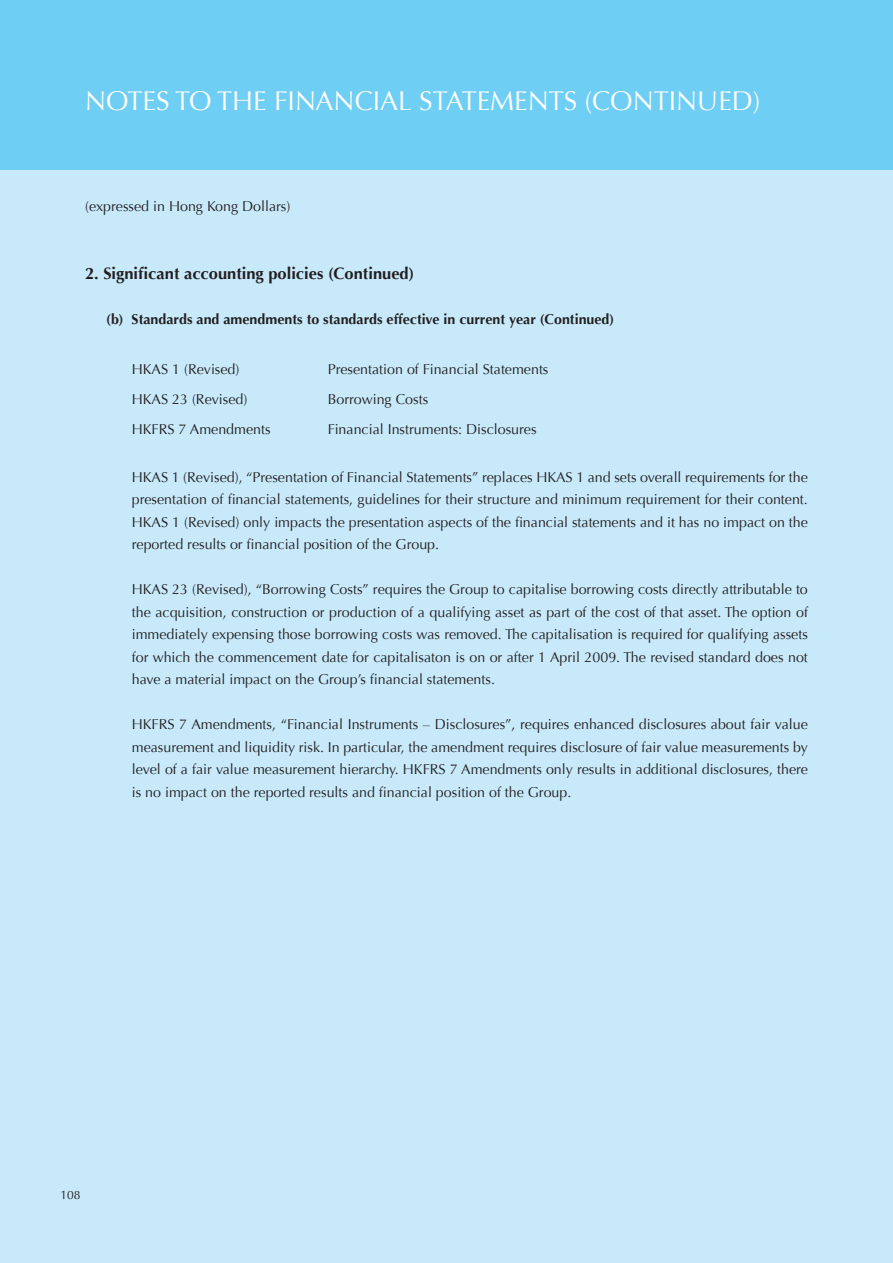
<style>
.page{position:relative;width:893px;height:1263px;background:#fff}
.page>*{position:absolute;margin:0;border:0;box-sizing:border-box;transform-origin:0 0}
.t1{font:27px "Optima";color:#fff}
.t2{font:700 16.5px "Optima";color:#231f20}
.t3{font:14.25px/22.5px "Optima";color:#231f20;text-align:justify}
.t4{font:700 14.25px "Optima";color:#231f20}
.t5{font:12px "Optima";color:#231f20}
</style>
<div class="page">
<div style="left:0;top:0;width:893px;height:170px;background:#6fcef4"></div>
<div style="left:0;top:170px;width:893px;height:1093px;background:#c7e9fa"></div>
<p class="t1" style="left:85px;top:85px;width:677px">NOTES TO THE FINANCIAL STATEMENTS (CONTINUED)</p>
<p class="t3" style="left:85px;top:196px;width:207px">(expressed in Hong Kong Dollars)</p>
<p class="t2" style="left:85px;top:264px;width:331px">2. Significant accounting policies (Continued)</p>
<p class="t4" style="left:106px;top:311px;width:509px">(b) Standards and amendments to standards effective in current year (Continued)</p>
<p class="t3" style="left:132px;top:358px;width:109px">HKAS 1 (Revised)</p>
<p class="t3" style="left:328px;top:358px;width:222px">Presentation of Financial Statements</p>
<p class="t3" style="left:132px;top:388px;width:117px">HKAS 23 (Revised)</p>
<p class="t3" style="left:328px;top:388px;width:102px">Borrowing Costs</p>
<p class="t3" style="left:132px;top:418px;width:140px">HKFRS 7 Amendments</p>
<p class="t3" style="left:328px;top:418px;width:210px">Financial Instruments: Disclosures</p>
<p class="t3" style="left:132px;top:466px;width:678px">HKAS 1 (Revised), “Presentation of Financial Statements” replaces HKAS 1 and sets overall requirements for the presentation of financial statements, guidelines for their structure and minimum requirement for their content.<br>HKAS 1 (Revised) only impacts the presentation aspects of the financial statements and it has no impact on the reported results or financial position of the Group.</p>
<p class="t3" style="left:132px;top:578px;width:678px">HKAS 23 (Revised), “Borrowing Costs” requires the Group to capitalise borrowing costs directly attributable to the acquisition, construction or production of a qualifying asset as part of the cost of that asset. The option of immediately expensing those borrowing costs was removed. The capitalisation is required for qualifying assets for which the commencement date for capitalisaton is on or after 1 April 2009. The revised standard does not have a material impact on the Group’s financial statements.</p>
<p class="t3" style="left:132px;top:713px;width:678px">HKFRS 7 Amendments, “Financial Instruments – Disclosures”, requires enhanced disclosures about fair value measurement and liquidity risk. In particular, the amendment requires disclosure of fair value measurements by level of a fair value measurement hierarchy. HKFRS 7 Amendments only results in additional disclosures, there is no impact on the reported results and financial position of the Group.</p>
<p class="t5" style="left:61px;top:1188px;width:22px">108</p>
</div>
